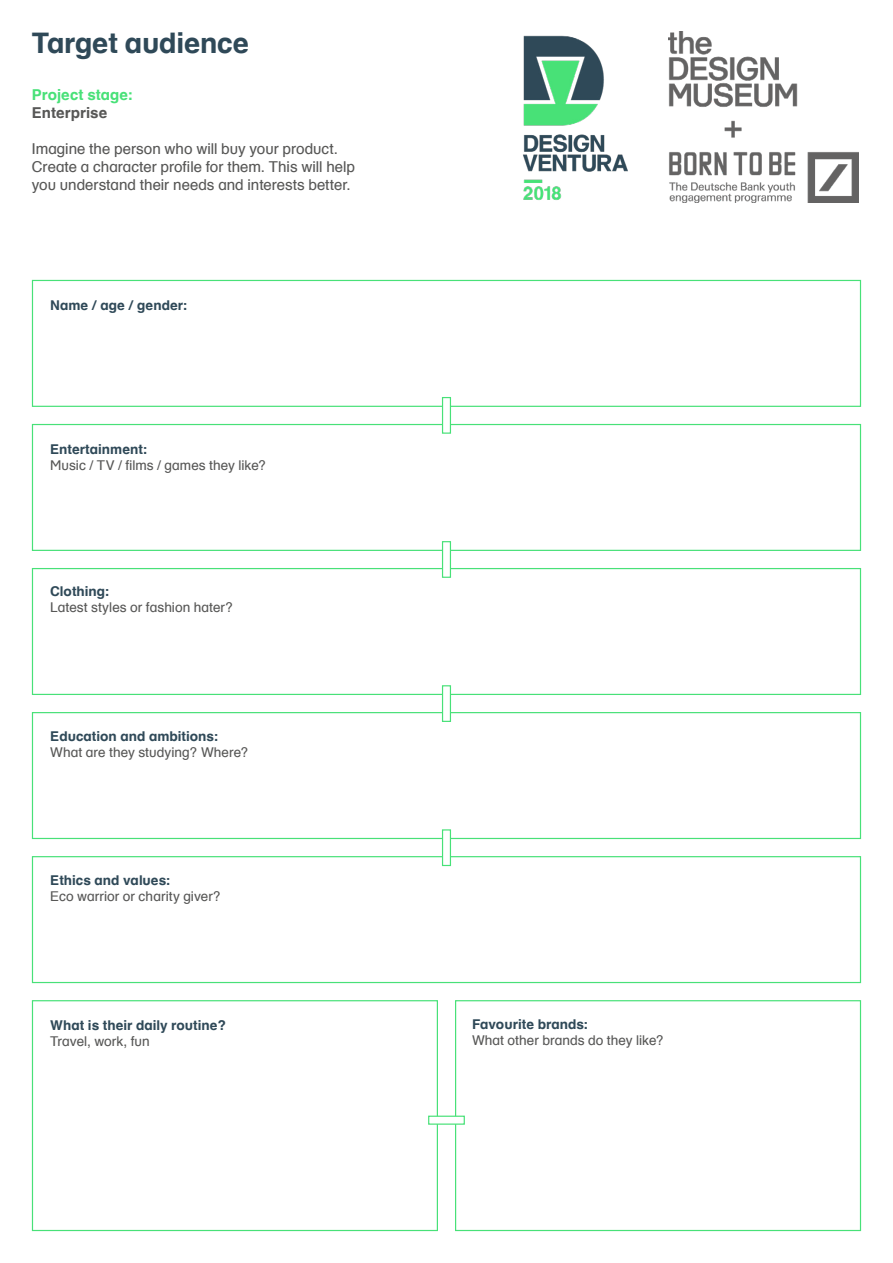
<style>
.page{position:relative;width:893px;height:1263px;background:#fff}
.page>*{position:absolute;margin:0;border:0;box-sizing:border-box;transform-origin:0 0}
.t1{font:700 28.35px "Schulbuchfort DM";letter-spacing:-.01em;color:#2f4958}
.t2{font:15px/18px "Schulbuchfort DM";color:#575756}
.t3{font:700 15px "Schulbuchfort DM";letter-spacing:.005em;color:#48e178}
.t4{font:700 15px "Schulbuchfort DM";color:#575756}
.t5{font:13.5px "Schulbuchfort DM";letter-spacing:.005em;color:#575756}
.t6{font:700 13.5px "Schulbuchfort DM";color:#2f4958}
</style>
<div class="page">
<img style="left:669px;top:32px;width:189px;height:170px">
<div style="left:32px;top:280px;width:829px;height:127px;border:1px solid #48e178"></div>
<div style="left:32px;top:424px;width:829px;height:127px;border:1px solid #48e178"></div>
<div style="left:32px;top:568px;width:829px;height:127px;border:1px solid #48e178"></div>
<div style="left:32px;top:712px;width:829px;height:127px;border:1px solid #48e178"></div>
<div style="left:32px;top:856px;width:829px;height:127px;border:1px solid #48e178"></div>
<div style="left:32px;top:1000px;width:406px;height:231px;border:1px solid #48e178"></div>
<div style="left:455px;top:1000px;width:406px;height:231px;border:1px solid #48e178"></div>
<div style="left:442px;top:397px;width:9px;height:37px;background:#fff;border:1px solid #48e178"></div>
<div style="left:442px;top:541px;width:9px;height:37px;background:#fff;border:1px solid #48e178"></div>
<div style="left:442px;top:685px;width:9px;height:37px;background:#fff;border:1px solid #48e178"></div>
<div style="left:442px;top:829px;width:9px;height:37px;background:#fff;border:1px solid #48e178"></div>
<div style="left:428px;top:1115px;width:37px;height:10px;background:#fff;border:1px solid #48e178"></div>
<img style="left:523px;top:35px;width:105px;height:165px">
<h1 class="t1" style="left:32px;top:23px;width:219px">Target audience</h1>
<p class="t3" style="left:32px;top:84px;width:102px">Project stage:</p>
<p class="t4" style="left:32px;top:102px;width:77px">Enterprise</p>
<p class="t2" style="left:32px;top:139px;width:325px">Imagine the person who will buy your product.<br>Create a character profile for them. This will help you understand their needs and interests better.</p>
<p class="t6" style="left:50px;top:296px;width:139px">Name / age / gender:</p>
<p class="t6" style="left:50px;top:440px;width:99px">Entertainment:</p>
<p class="t5" style="left:50px;top:456px;width:218px">Music / TV / films / games they like?</p>
<p class="t6" style="left:50px;top:582px;width:61px">Clothing:</p>
<p class="t5" style="left:50px;top:598px;width:185px">Latest styles or fashion hater?</p>
<p class="t6" style="left:50px;top:726px;width:170px">Education and ambitions:</p>
<p class="t5" style="left:50px;top:743px;width:200px">What are they studying? Where?</p>
<p class="t6" style="left:50px;top:870px;width:122px">Ethics and values:</p>
<p class="t5" style="left:50px;top:887px;width:172px">Eco warrior or charity giver?</p>
<p class="t6" style="left:50px;top:1015px;width:178px">What is their daily routine?</p>
<p class="t5" style="left:50px;top:1031px;width:101px">Travel, work, fun</p>
<p class="t6" style="left:472px;top:1015px;width:118px">Favourite brands:</p>
<p class="t5" style="left:472px;top:1031px;width:194px">What other brands do they like?</p>
</div>
